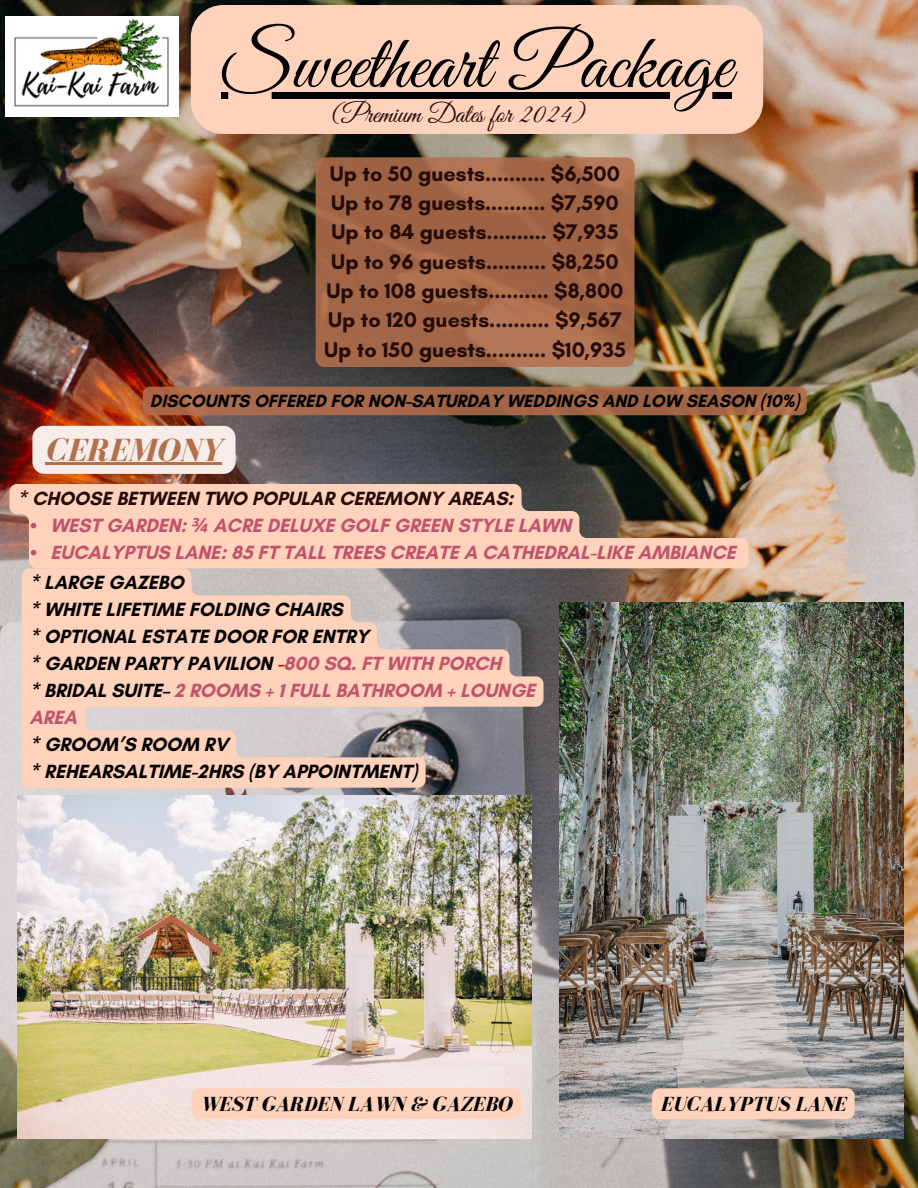
<style>
.page{position:relative;width:918px;height:1188px;background:#fff}
.page>*{position:absolute;margin:0;border:0;box-sizing:border-box;transform-origin:0 0}
.t1{font:77.7px "Great Vibes";color:#000}
.t2{font:italic 700 33px "Bodoni FLF";color:#b46f4d}
.t3{font:27px "Great Vibes";color:#260c09}
.t4{font:700 21.6px "Glacial Indifference";color:#260c09}
.t5{font:italic 700 21px "Bodoni FLF";color:#000}
.t6{font:700 19.5px "Glacial Indifference";color:#000}
.t7{font:700 19.5px/27px "Glacial Indifference";color:#c1536b}
.t8{font:700 19.5px "Glacial Indifference";color:#260c09}
.t9{font:700 18px "Glacial Indifference";color:#000}
.s1{font-family:"Noto Sans";font-style:italic}
.s2{color:#a82101}
.s3{color:#c1536b}
.s4{color:#000}
</style>
<div class="page">
<img style="left:0;top:0;width:918px;height:1188px">
<img style="left:559px;top:603px;width:344px;height:535px">
<img style="left:17px;top:795px;width:514px;height:344px">
<div style="left:191px;top:5px;width:572px;height:129px;background:#ffd2bc"></div>
<svg style="left:222px;top:92px;width:510px;height:7px;background:#2a231f"></svg>
<svg style="left:316px;top:157px;width:319px;height:210px;background:#a36748"></svg>
<svg style="left:143px;top:387px;width:664px;height:28px;background:#a46748"></svg>
<div style="left:32px;top:426px;width:204px;height:48px;background:#f6ece8;border-radius:12px"></div>
<hr style="left:46px;top:463px;width:176px;height:2px;background:#b46f4d">
<svg style="left:9px;top:484px;width:740px;height:84px;background:#e0b8a3"></svg>
<svg style="left:31px;top:523px;width:5px;height:5px"></svg>
<svg style="left:31px;top:550px;width:5px;height:5px"></svg>
<svg style="left:22px;top:568px;width:522px;height:220px;background:#d6b9ad"></svg>
<img style="left:6px;top:17px;width:172px;height:100px">
<div style="left:192px;top:1088px;width:329px;height:31px;background:#ffd2bc"></div>
<div style="left:652px;top:1088px;width:203px;height:31px;background:#ffd2bc;border-radius:8px"></div>
<p class="t1" style="left:222px;top:21px;width:512px">Sweetheart Package</p>
<p class="t3" style="left:332px;top:99px;width:255px">(Premium Dates for 2024)</p>
<p class="t4" style="left:330px;top:160px;width:292px">Up to 50 guests.......... $6,500</p>
<p class="t4" style="left:331px;top:190px;width:289px">Up to 78 guests.......... $7,590</p>
<p class="t4" style="left:331px;top:219px;width:289px">Up to 84 guests.......... $7,935</p>
<p class="t4" style="left:331px;top:248px;width:289px">Up to 96 guests.......... $8,250</p>
<p class="t4" style="left:327px;top:278px;width:299px">Up to 108 guests.......... $8,800</p>
<p class="t4" style="left:328px;top:307px;width:295px">Up to 120 guests.......... $9,567</p>
<p class="t4" style="left:324px;top:336px;width:303px">Up to 150 guests.......... $10,935</p>
<p class="t9" style="left:150px;top:390px;width:651px">DISCOUNTS OFFERED FOR NON-SATURDAY WEDDINGS AND LOW SEASON (10%)</p>
<p class="t2" style="left:46px;top:432px;width:178px">CEREMONY</p>
<p class="t8" style="left:17px;top:486px;width:498px">* CHOOSE BETWEEN TWO POPULAR CEREMONY AREAS:</p>
<p class="t7" style="left:50px;top:511px;width:523px">WEST GARDEN: <span class="s1">¾</span> ACRE DELUXE GOLF GREEN STYLE LAWN</p>
<p class="t7" style="left:50px;top:538px;width:687px">EUCALYPTUS LANE: 85 FT TALL TREES CREATE A CATHEDRAL-LIKE AMBIANCE</p>
<p class="t6" style="left:29px;top:571px;width:156px">* LARGE GAZEBO</p>
<p class="t6" style="left:29px;top:598px;width:315px">* WHITE LIFETIME FOLDING CHAIRS</p>
<p class="t6" style="left:29px;top:625px;width:341px">* OPTIONAL ESTATE DOOR FOR ENTRY</p>
<p class="t6" style="left:29px;top:652px;width:473px">* GARDEN PARTY PAVILION <span class="s2">-</span><span class="s3">800 SQ. FT WITH PORCH</span></p>
<p class="t7" style="left:29px;top:677px;width:507px"><span class="s4">* BRIDAL SUITE–</span> 2 ROOMS + 1 FULL BATHROOM + LOUNGE<br>AREA</p>
<p class="t6" style="left:29px;top:733px;width:200px">* GROOM’S ROOM RV</p>
<p class="t6" style="left:29px;top:760px;width:390px">* REHEARSALTIME-2HRS (BY APPOINTMENT)</p>
<p class="t5" style="left:200px;top:1092px;width:314px">WEST GARDEN LAWN &amp; GAZEBO</p>
<p class="t5" style="left:660px;top:1092px;width:188px">EUCALYPTUS LANE</p>
</div>
